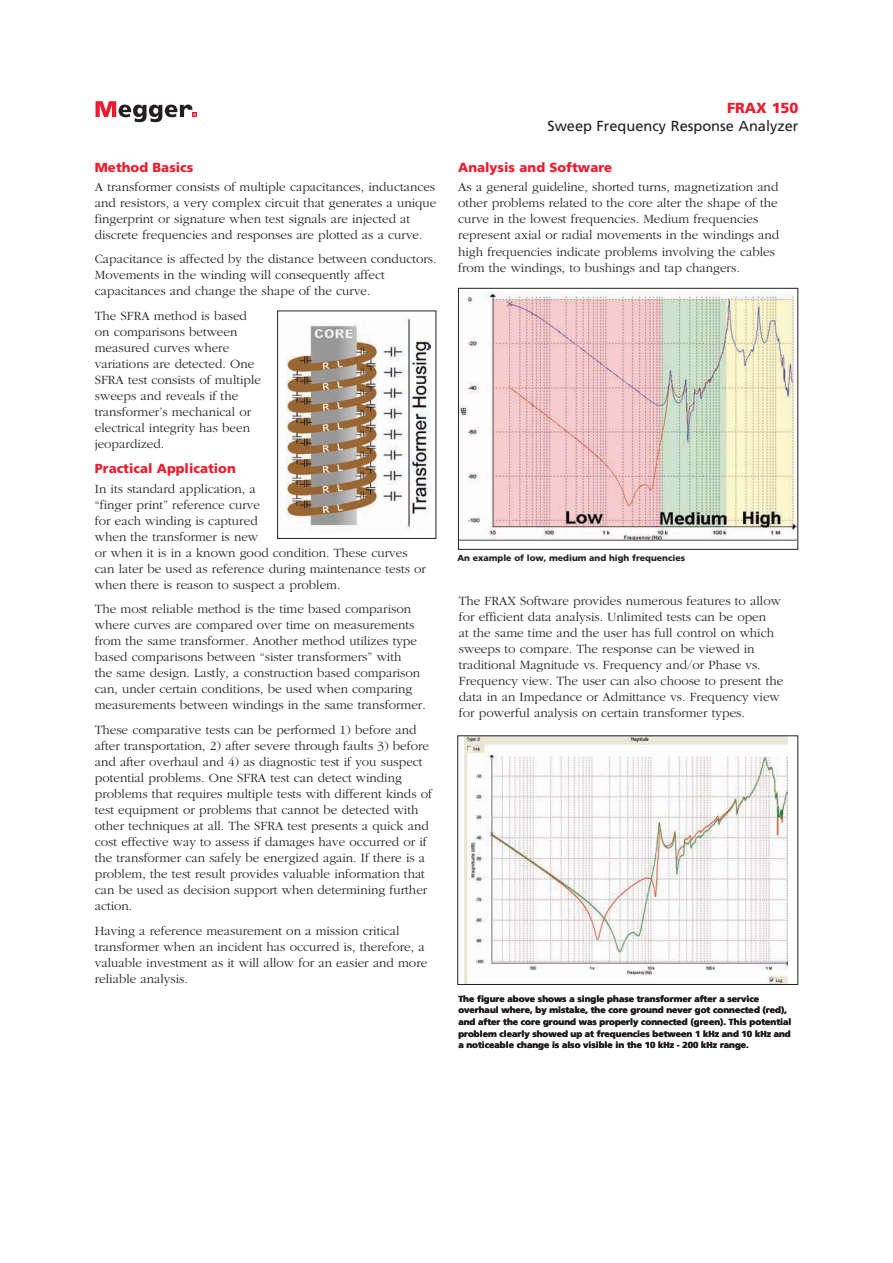
<style>
.page{position:relative;width:893px;height:1263px;background:#fff}
.page>*{position:absolute;margin:0;border:0;box-sizing:border-box;transform-origin:0 0}
.t1{font:14.55px "Frutiger";color:#231f20}
.t2{font:900 14.55px "Frutiger";color:#ed1b2d}
.t3{font:300 13.2px/16px "Garamond";color:#231f20}
.t4{font:900 13.2px "Frutiger";color:#ed1b2d}
.t5{font:900 8.7px/11.7px "Frutiger";color:#231f20}
</style>
<div class="page">
<svg style="left:95px;top:101px;width:102px;height:21px"></svg>
<img style="left:460px;top:293px;width:336px;height:248px">
<div style="left:458px;top:288px;width:340px;height:262px;border:1px solid #231f20"></div>
<img style="left:286px;top:317px;width:145px;height:213px">
<div style="left:277px;top:311px;width:159px;height:228px;border:1px solid #231f20"></div>
<img style="left:464px;top:737px;width:323px;height:246px">
<div style="left:457px;top:735px;width:341px;height:250px;border:1px solid #231f20"></div>
<p class="t4" style="left:95px;top:162px;width:100px">Method Basics</p>
<p class="t3" style="left:95px;top:180px;width:343px">A transformer consists of multiple capacitances, inductances and resistors, a very complex circuit that generates a unique fingerprint or signature when test signals are injected at discrete frequencies and responses are plotted as a curve.</p>
<p class="t3" style="left:95px;top:252px;width:343px">Capacitance is affected by the distance between conductors.<br>Movements in the winding will consequently affect capacitances and change the shape of the curve.</p>
<p class="t3" style="left:95px;top:309px;width:168px">The SFRA method is based on comparisons between measured curves where variations are detected. One<br>SFRA test consists of multiple sweeps and reveals if the transformer’s mechanical or electrical integrity has been jeopardized.</p>
<p class="t4" style="left:95px;top:464px;width:142px">Practical Application</p>
<p class="t3" style="left:95px;top:481px;width:333px">In its standard application, a<br>“finger print” reference curve<br>for each winding is captured<br>when the transformer is new<br>or when it is in a known good condition. These curves can later be used as reference during maintenance tests or when there is reason to suspect a problem.</p>
<p class="t3" style="left:95px;top:602px;width:332px">The most reliable method is the time based comparison where curves are compared over time on measurements from the same transformer. Another method utilizes type based comparisons between “sister transformers” with<br>the same design. Lastly, a construction based comparison can, under certain conditions, be used when comparing measurements between windings in the same transformer.</p>
<p class="t3" style="left:95px;top:723px;width:339px">These comparative tests can be performed 1) before and after transportation, 2) after severe through faults 3) before and after overhaul and 4) as diagnostic test if you suspect potential problems. One SFRA test can detect winding problems that requires multiple tests with different kinds of test equipment or problems that cannot be detected with other techniques at all. The SFRA test presents a quick and cost effective way to assess if damages have occurred or if the transformer can safely be energized again. If there is a problem, the test result provides valuable information that can be used as decision support when determining further action.</p>
<p class="t3" style="left:95px;top:923px;width:334px">Having a reference measurement on a mission critical transformer when an incident has occurred is, therefore, a valuable investment as it will allow for an easier and more reliable analysis.</p>
<p class="t2" style="left:727px;top:102px;width:73px">FRAX 150</p>
<p class="t1" style="left:547px;top:120px;width:252px">Sweep Frequency Response Analyzer</p>
<p class="t4" style="left:458px;top:162px;width:155px">Analysis and Software</p>
<p class="t3" style="left:458px;top:180px;width:322px">As a general guideline, shorted turns, magnetization and other problems related to the core alter the shape of the curve in the lowest frequencies. Medium frequencies represent axial or radial movements in the windings and high frequencies indicate problems involving the cables from the windings, to bushings and tap changers.</p>
<p class="t5" style="left:457px;top:553px;width:229px">An example of low, medium and high frequencies</p>
<p class="t3" style="left:459px;top:594px;width:326px">The FRAX Software provides numerous features to allow for efficient data analysis. Unlimited tests can be open<br>at the same time and the user has full control on which sweeps to compare. The response can be viewed in traditional Magnitude vs. Frequency and/or Phase vs.<br>Frequency view. The user can also choose to present the data in an Impedance or Admittance vs. Frequency view for powerful analysis on certain transformer types.</p>
<p class="t5" style="left:458px;top:993px;width:334px">The figure above shows a single phase transformer after a service overhaul where, by mistake, the core ground never got connected (red), and after the core ground was properly connected (green). This potential problem clearly showed up at frequencies between 1 kHz and 10 kHz and a noticeable change is also visible in the 10 kHz - 200 kHz range.</p>
</div>
